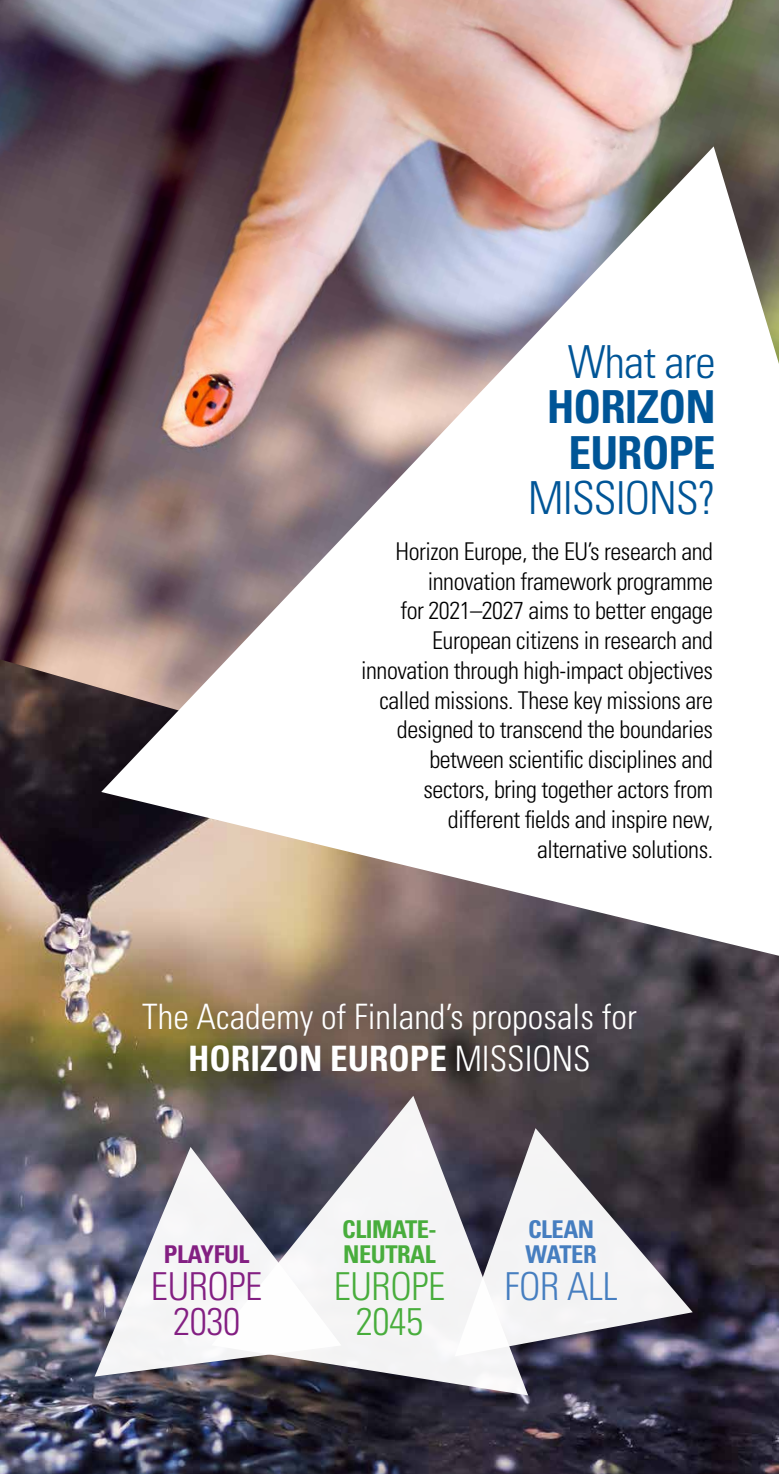
<style>
.page{position:relative;width:779px;height:1474px;background:#fff}
.page>*{position:absolute;margin:0;border:0;box-sizing:border-box;transform-origin:0 0}
.t1{font:300 condensed 45.5px "Univers LT Std";letter-spacing:-.02em;color:#005597}
.t2{font:700 condensed 45.5px/45.5px "Univers LT Std";letter-spacing:-.02em;color:#005597;text-align:center}
.t3{font:300 condensed 38.5px/35px "Univers";letter-spacing:-.01em;color:#48ad3c;text-align:center}
.t4{font:300 condensed 38.5px/35px "Univers";letter-spacing:-.01em;color:#831f82;text-align:center}
.t5{font:300 condensed 38.5px "Univers";letter-spacing:-.01em;color:#467ec0}
.t6{font:300 condensed 35px/42px "Univers LT Std";color:#fff;text-align:center}
.t7{font:300 condensed 24.5px/29.8px "Univers LT Std";letter-spacing:-.02em;color:#000;text-align:right}
.t8{font:700 condensed 24.5px/24.5px "Univers";letter-spacing:-.02em;color:#48ad3c}
.t9{font:700 condensed 24.5px/24.5px "Univers";letter-spacing:-.02em;color:#467ec0}
.t10{font:700 condensed 24.5px "Univers";letter-spacing:-.02em;color:#831f82}
.s1{font-weight:700}
</style>
<div class="page">
<img style="left:0;top:0;width:779px;height:659px">
<img style="left:0;top:659px;width:779px;height:814px">
<img style="left:101px;top:146px;width:678px;height:809px">
<div style="left:134px;top:994px;width:511px;height:87px;background:#000;opacity:.13"></div>
<svg style="left:528px;top:1128px;width:165px;height:228px"></svg>
<svg style="left:212px;top:1095px;width:316px;height:300px;fill:#f3f3f4"></svg>
<svg style="left:95px;top:1146px;width:246px;height:230px;fill:#f4f4f5"></svg>
<h1 class="t1" style="left:568px;top:334px;width:149px">What are</h1>
<h1 class="t2" style="left:547px;top:384px;width:170px">HORIZON<br>EUROPE</h1>
<h1 class="t1" style="left:528px;top:471px;width:189px">MISSIONS?</h1>
<p class="t7" style="left:361px;top:536px;width:353px">Horizon Europe, the EU’s research and innovation framework programme<br>for 2021–2027 aims to better engage European citizens in research and innovation through high-impact objectives called missions. These key missions are designed to transcend the boundaries between scientific disciplines and sectors, bring together actors from different fields and inspire new, alternative solutions.</p>
<h3 class="t6" style="left:142px;top:996px;width:496px">The Academy of Finland’s proposals for<br><span class="s1">HORIZON EUROPE</span> MISSIONS</h3>
<p class="t10" style="left:164px;top:1239px;width:87px">PLAYFUL</p>
<h2 class="t4" style="left:151px;top:1268px;width:113px">EUROPE<br>2030</h2>
<p class="t8" style="left:342px;top:1217px;width:96px">CLIMATE-<br>NEUTRAL</p>
<h2 class="t3" style="left:334px;top:1268px;width:113px">EUROPE<br>2045</h2>
<p class="t9" style="left:526px;top:1217px;width:73px">CLEAN<br>WATER</p>
<h2 class="t5" style="left:504px;top:1262px;width:115px">FOR ALL</h2>
</div>
